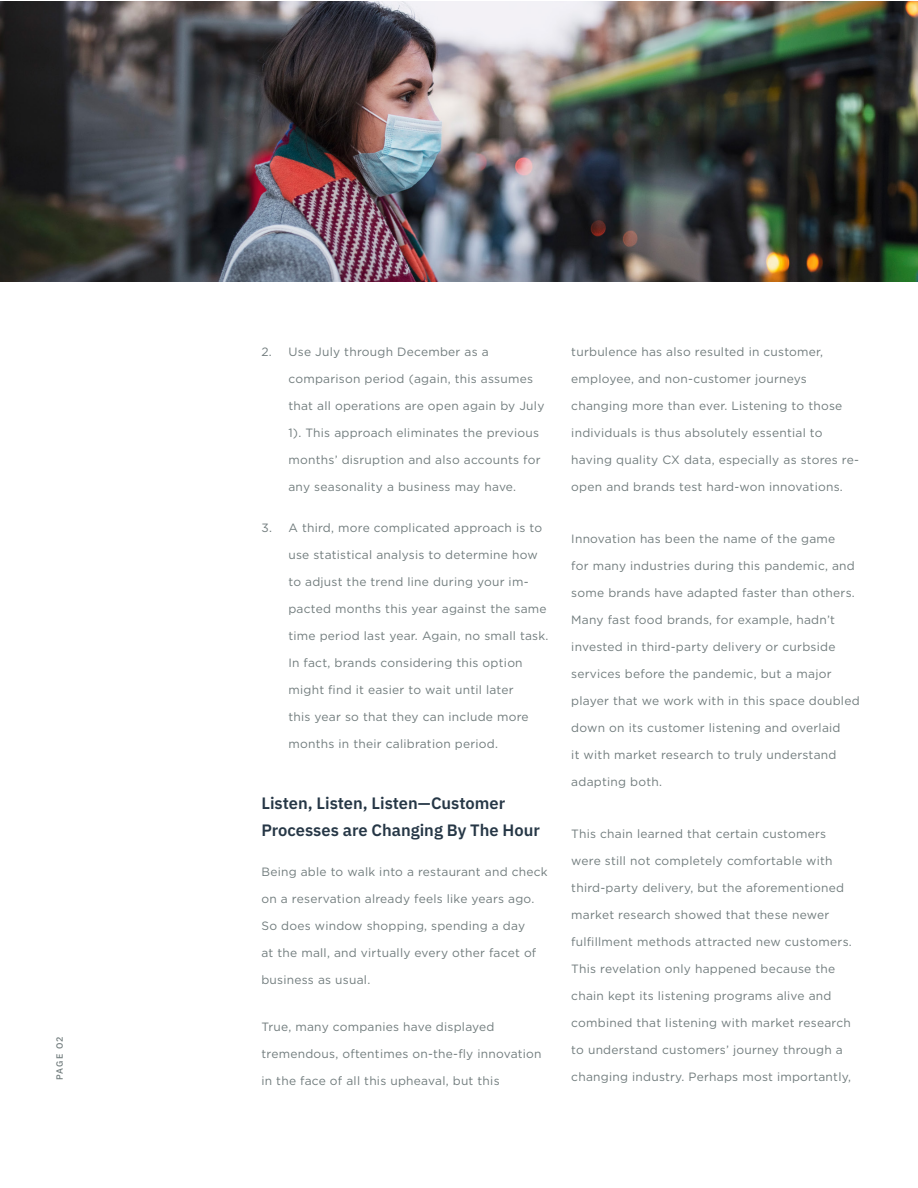
<style>
.page{position:relative;width:918px;height:1188px;background:#fff}
.page>*{position:absolute;margin:0;border:0;box-sizing:border-box;transform-origin:0 0}
.t1{font:600 16.5px/27px "IBM Plex Sans";color:#263746}
.t2{font:12px "Gotham";letter-spacing:.02em;color:#717c7d}
.t3{font:500 9px "IBM Plex Sans";letter-spacing:.12em;color:#717c7d}
</style>
<div class="page">
<img style="left:0;top:1px;width:918px;height:281px">
<p class="t3" style="left:53px;top:1080px;width:45px;rotate:-90deg">PAGE O2</p>
<p class="t2" style="left:261px;top:344px;width:229px">2. Use July through December as a</p>
<p class="t2" style="left:288px;top:371px;width:246px">comparison period (again, this assumes</p>
<p class="t2" style="left:288px;top:398px;width:257px">that all operations are open again by July</p>
<p class="t2" style="left:288px;top:425px;width:252px">1). This approach eliminates the previous</p>
<p class="t2" style="left:288px;top:452px;width:254px">months’ disruption and also accounts for</p>
<p class="t2" style="left:288px;top:479px;width:229px">any seasonality a business may have.</p>
<p class="t2" style="left:261px;top:520px;width:282px">3. A third, more complicated approach is to</p>
<p class="t2" style="left:288px;top:547px;width:251px">use statistical analysis to determine how</p>
<p class="t2" style="left:288px;top:574px;width:242px">to adjust the trend line during your im-</p>
<p class="t2" style="left:288px;top:601px;width:260px">pacted months this year against the same</p>
<p class="t2" style="left:288px;top:628px;width:262px">time period last year. Again, no small task.</p>
<p class="t2" style="left:288px;top:655px;width:236px">In fact, brands considering this option</p>
<p class="t2" style="left:288px;top:682px;width:227px">might find it easier to wait until later</p>
<p class="t2" style="left:288px;top:709px;width:242px">this year so that they can include more</p>
<p class="t2" style="left:288px;top:736px;width:211px">months in their calibration period.</p>
<h1 class="t1" style="left:261px;top:788px;width:280px">Listen, Listen, Listen—Customer<br>Processes are Changing By The Hour</h1>
<p class="t2" style="left:261px;top:864px;width:288px">Being able to walk into a restaurant and check</p>
<p class="t2" style="left:261px;top:891px;width:274px">on a reservation already feels like years ago.</p>
<p class="t2" style="left:261px;top:918px;width:265px">So does window shopping, spending a day</p>
<p class="t2" style="left:261px;top:945px;width:276px">at the mall, and virtually every other facet of</p>
<p class="t2" style="left:261px;top:972px;width:110px">business as usual.</p>
<p class="t2" style="left:261px;top:1019px;width:235px">True, many companies have displayed</p>
<p class="t2" style="left:261px;top:1046px;width:282px">tremendous, oftentimes on-the-fly innovation</p>
<p class="t2" style="left:261px;top:1073px;width:240px">in the face of all this upheaval, but this</p>
<p class="t2" style="left:571px;top:344px;width:253px">turbulence has also resulted in customer,</p>
<p class="t2" style="left:571px;top:371px;width:237px">employee, and non-customer journeys</p>
<p class="t2" style="left:571px;top:398px;width:273px">changing more than ever. Listening to those</p>
<p class="t2" style="left:571px;top:425px;width:253px">individuals is thus absolutely essential to</p>
<p class="t2" style="left:571px;top:452px;width:289px">having quality CX data, especially as stores re-</p>
<p class="t2" style="left:571px;top:479px;width:273px">open and brands test hard-won innovations.</p>
<p class="t2" style="left:571px;top:531px;width:266px">Innovation has been the name of the game</p>
<p class="t2" style="left:571px;top:558px;width:285px">for many industries during this pandemic, and</p>
<p class="t2" style="left:571px;top:585px;width:285px">some brands have adapted faster than others.</p>
<p class="t2" style="left:571px;top:612px;width:265px">Many fast food brands, for example, hadn’t</p>
<p class="t2" style="left:571px;top:639px;width:266px">invested in third-party delivery or curbside</p>
<p class="t2" style="left:571px;top:666px;width:262px">services before the pandemic, but a major</p>
<p class="t2" style="left:571px;top:693px;width:290px">player that we work with in this space doubled</p>
<p class="t2" style="left:571px;top:720px;width:271px">down on its customer listening and overlaid</p>
<p class="t2" style="left:571px;top:747px;width:267px">it with market research to truly understand</p>
<p class="t2" style="left:571px;top:774px;width:92px">adapting both.</p>
<p class="t2" style="left:571px;top:826px;width:256px">This chain learned that certain customers</p>
<p class="t2" style="left:571px;top:853px;width:263px">were still not completely comfortable with</p>
<p class="t2" style="left:571px;top:880px;width:274px">third-party delivery, but the aforementioned</p>
<p class="t2" style="left:571px;top:907px;width:259px">market research showed that these newer</p>
<p class="t2" style="left:571px;top:934px;width:282px">fulfillment methods attracted new customers.</p>
<p class="t2" style="left:571px;top:961px;width:266px">This revelation only happened because the</p>
<p class="t2" style="left:571px;top:988px;width:262px">chain kept its listening programs alive and</p>
<p class="t2" style="left:571px;top:1015px;width:281px">combined that listening with market research</p>
<p class="t2" style="left:571px;top:1042px;width:273px">to understand customers’ journey through a</p>
<p class="t2" style="left:571px;top:1069px;width:281px">changing industry. Perhaps most importantly,</p>
</div>
